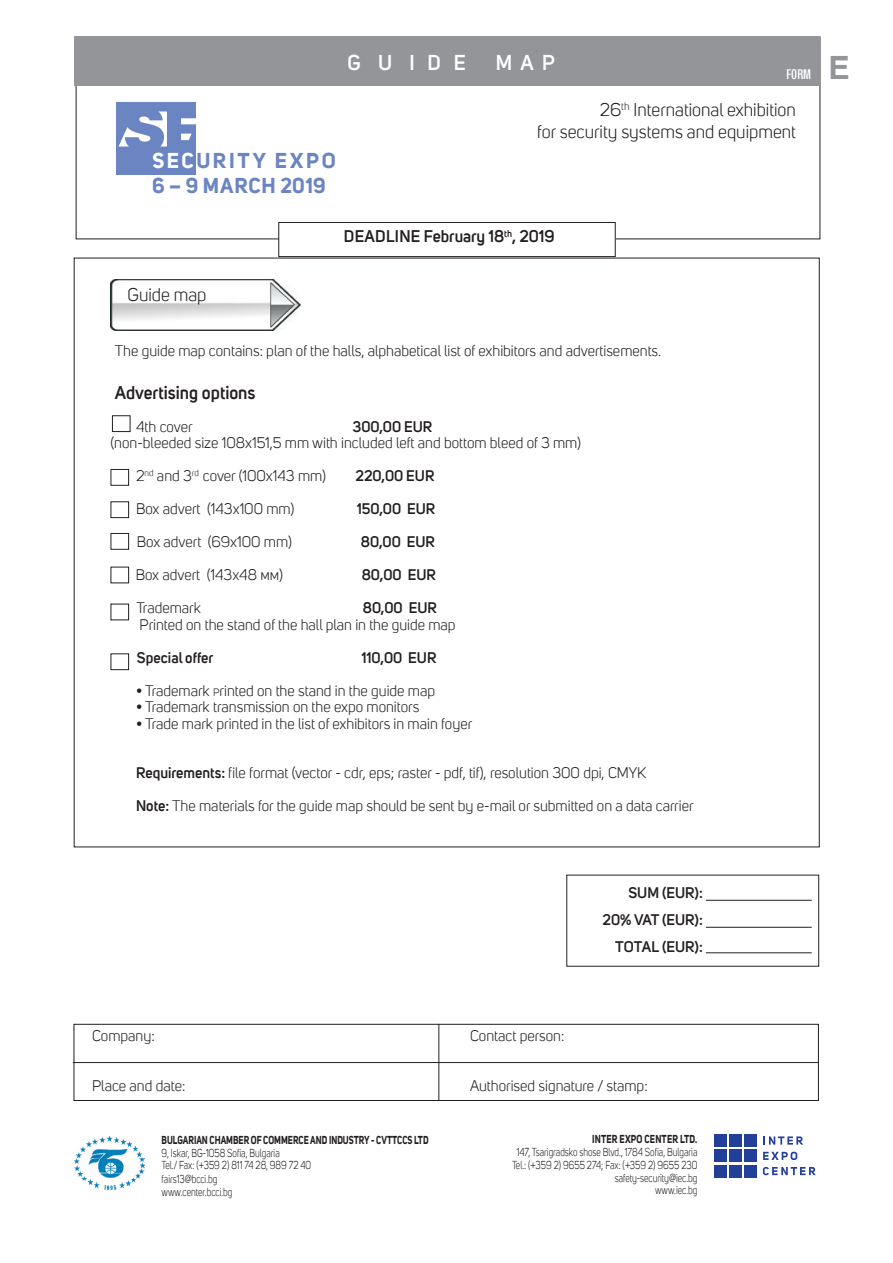
<style>
.page{position:relative;width:893px;height:1263px;background:#fff}
.page>*{position:absolute;margin:0;border:0;box-sizing:border-box;transform-origin:0 0}
.t1{font:700 36px "Helv Cyr";color:#939598}
.t2{font:700 21px/25.2px "Uni Sans";letter-spacing:.115em;color:#6b85c3}
.t3{font:600 21px "Uni Sans";color:#fff}
.t4{font:18px/21.6px "Uni Sans";color:#231f20;text-align:right}
.t5{font:600 18px "Uni Sans";color:#231f20}
.t6{font:600 16.5px "Uni Sans";color:#231f20}
.t7{font:15px "Uni Sans";color:#231f20}
.t8{font:600 15px/27px "Uni Sans";color:#231f20;text-align:right}
.t9{font:700 13.5px "Hebar Double Cond";color:#fff}
.t10{font:11.25px/13.2px "Uni Sans";color:#231f20;scale:.8 1}
.t11{font:700 11.25px "Uni Sans";color:#231f20;scale:.78 1}
.t12{font:700 11.25px "Uni Sans";letter-spacing:.02em;color:#231f20;scale:.8 1}
.s1{color:#fff}
.s2{font-size:10.5px}
.s3{font-weight:600}
</style>
<div class="page">
<div style="left:74px;top:37px;width:746px;height:49px;background:#939598"></div>
<div style="left:74px;top:1024px;width:745px;height:77px;border:1px solid #231f20"></div>
<hr style="left:438px;top:1024px;width:1px;height:76px;background:#231f20">
<hr style="left:73px;top:1062px;width:746px;height:1px;background:#231f20">
<div style="left:278px;top:222px;width:338px;height:35px;border:1px solid #231f20"></div>
<img style="left:75px;top:1136px;width:70px;height:53px">
<hr style="left:706px;top:900px;width:106px;height:1px;background:#231f20">
<hr style="left:706px;top:927px;width:106px;height:1px;background:#231f20">
<hr style="left:706px;top:952px;width:106px;height:1px;background:#231f20">
<div style="left:111px;top:501px;width:18px;height:17px;border:1px solid #231f20"></div>
<div style="left:111px;top:533px;width:18px;height:17px;border:1px solid #231f20"></div>
<img style="left:111px;top:279px;width:189px;height:51px">
<div style="left:111px;top:653px;width:18px;height:17px;border:1px solid #231f20"></div>
<div style="left:112px;top:415px;width:18px;height:17px;border:1px solid #231f20"></div>
<div style="left:111px;top:469px;width:18px;height:17px;border:1px solid #231f20"></div>
<div style="left:714px;top:1165px;width:12px;height:12px;background:#223f99"></div>
<div style="left:729px;top:1165px;width:13px;height:12px;background:#223f99"></div>
<div style="left:745px;top:1165px;width:12px;height:12px;background:#223f99"></div>
<div style="left:714px;top:1150px;width:12px;height:12px;background:#223f99"></div>
<div style="left:729px;top:1150px;width:13px;height:12px;background:#223f99"></div>
<div style="left:745px;top:1150px;width:12px;height:12px;background:#223f99"></div>
<div style="left:714px;top:1134px;width:12px;height:12px;background:#223f99"></div>
<div style="left:729px;top:1134px;width:13px;height:12px;background:#223f99"></div>
<div style="left:745px;top:1134px;width:12px;height:12px;background:#223f99"></div>
<svg style="left:763px;top:1136px;width:40px;height:8px"></svg>
<svg style="left:763px;top:1152px;width:34px;height:8px"></svg>
<svg style="left:763px;top:1167px;width:53px;height:8px"></svg>
<div style="left:116px;top:102px;width:80px;height:72px;background:#6b85c3"></div>
<svg style="left:119px;top:111px;width:77px;height:36px"></svg>
<h2 class="t3" style="left:347px;top:50px;width:120px">GUI D E</h2>
<h2 class="t3" style="left:496px;top:50px;width:61px">M A P</h2>
<p class="t9" style="left:786px;top:67px;width:26px">FORM</p>
<h2 class="t2" style="left:152px;top:148px;width:185px"><span class="s1">SEC</span>URITY EXPO<br>6 – 9 МАRCH 2019</h2>
<p class="t4" style="left:537px;top:99px;width:260px">26<sup>th</sup> International exhibition<br>for security systems and equipment</p>
<p class="t6" style="left:344px;top:227px;width:212px">DEADLINE February 18<sup>th</sup>, 2019</p>
<p class="t4" style="left:128px;top:284px;width:80px">Guide map</p>
<p class="t7" style="left:115px;top:342px;width:548px">The guide map contains: plan of the halls, alphabetical list of exhibitors and advertisements.</p>
<p class="t5" style="left:115px;top:382px;width:142px">Advertising options</p>
<p class="t7" style="left:136px;top:418px;width:58px">4th cover</p>
<p class="t8" style="left:353px;top:413px;width:81px">300,00 EUR</p>
<p class="t7" style="left:111px;top:434px;width:472px">(non-bleeded size 108x151,5 mm with included left and bottom bleed of 3 mm)</p>
<p class="t7" style="left:136px;top:467px;width:191px">2<sup>nd</sup> and 3<sup>rd</sup> cover (100x143 mm)</p>
<p class="t8" style="left:356px;top:463px;width:80px">220,00 EUR</p>
<p class="t7" style="left:136px;top:500px;width:160px">Box advert (143x100 mm)</p>
<p class="t8" style="left:357px;top:496px;width:80px">150,00 EUR</p>
<p class="t7" style="left:137px;top:533px;width:157px">Box advert (69x100 mm)</p>
<p class="t8" style="left:361px;top:529px;width:75px">80,00 EUR</p>
<p class="t7" style="left:136px;top:566px;width:149px">Box advert (143x48 мм)</p>
<p class="t8" style="left:362px;top:562px;width:75px">80,00 EUR</p>
<p class="t7" style="left:136px;top:599px;width:66px">Trademark</p>
<p class="t8" style="left:363px;top:595px;width:75px">80,00 EUR</p>
<p class="t7" style="left:139px;top:616px;width:318px">Printed on the stand of the hall plan in the guide map</p>
<p class="t8" style="left:137px;top:644px;width:78px">Special offer</p>
<p class="t8" style="left:362px;top:644px;width:76px">110,00 EUR</p>
<p class="t7" style="left:136px;top:682px;width:301px">• Trademark <span class="s2">P</span>rinted on the stand in the guide map</p>
<p class="t7" style="left:136px;top:698px;width:285px">• Trademark transmission on the expo monitors</p>
<p class="t7" style="left:136px;top:715px;width:338px">• Trade mark printed in the list of exhibitors in main foyer</p>
<p class="t7" style="left:136px;top:764px;width:512px"><span class="s3">Requirements:</span> file format (vector - cdr, eps; raster - pdf, tif), resolution 300 dpi, CMYK</p>
<p class="t7" style="left:136px;top:797px;width:559px"><span class="s3">Note:</span> The materials for the guide map should be sent by e-mail or submitted on a data carrier</p>
<h1 class="t1" style="left:829px;top:50px;width:22px">E</h1>
<p class="t8" style="left:602px;top:879px;width:102px">SUM (EUR):<br>20% VAT (EUR):<br>TOTAL (EUR):</p>
<p class="t7" style="left:92px;top:1027px;width:64px">Company:</p>
<p class="t7" style="left:470px;top:1027px;width:96px">Contact person:</p>
<p class="t7" style="left:92px;top:1077px;width:95px">Place and date:</p>
<p class="t7" style="left:470px;top:1077px;width:179px">Authorised signature / stamp:</p>
<p class="t11" style="left:162px;top:1133px;width:344px">BULGARIAN CHAMBER OF COMMERCE AND INDUSTRY - CVTTCCS LTD</p>
<p class="t10" style="left:162px;top:1146px;width:189px">9, Iskar, BG-1058 Sofia, Bulgaria<br>Tel./ Fax: (+359 2) 811 74 28, 989 72 40 fairs13@bcci.bg<br>www.center.bcci.bg</p>
<p class="t12" style="left:592px;top:1132px;width:133px">INTER EXPO CENTER LTD.</p>
<p class="t10" style="left:512px;top:1146px;width:233px;line-height:12.8px;text-align:right">147, Tsarigradsko shose Blvd., 1784 Sofia, Bulgaria Tel.: (+359 2) 9655 274; Fax: (+359 2) 9655 230 safety-security@iec.bg<br>www.iec.bg</p>
</div>
